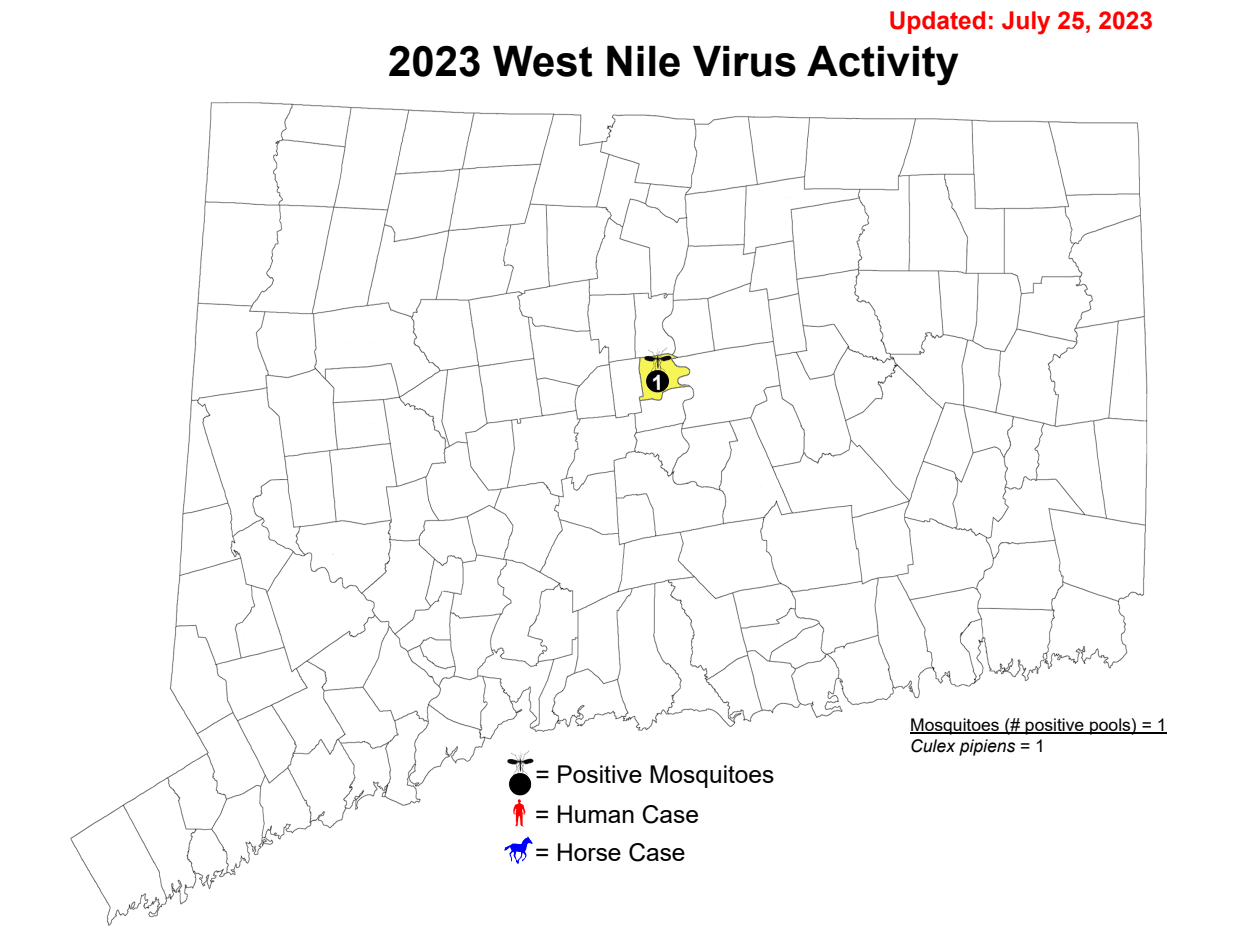
<style>
.page{position:relative;width:1260px;height:945px;background:#fff}
.page>*{position:absolute;margin:0;border:0;box-sizing:border-box;transform-origin:0 0}
.t1{font:700 42px "Arial";color:#000}
.t2{font:24.5px "Arial";color:#000}
.t3{font:700 24.5px "Arial";color:#fe0101}
.t4{font:17.5px/21px "Arial";color:#000}
.s1{font-style:italic}
</style>
<div class="page">
<img style="left:70px;top:102px;width:1077px;height:823px">
<hr style="left:910px;top:733px;width:256px;height:1px;background:#000">
<img style="left:504px;top:837px;width:29px;height:27px">
<img style="left:507px;top:751px;width:27px;height:45px">
<img style="left:513px;top:800px;width:12px;height:27px">
<img style="left:645px;top:348px;width:26px;height:45px">
<svg style="left:653px;top:374px;width:7px;height:16px"></svg>
<h2 class="t3" style="left:889px;top:11px;width:266px">Updated: July 25, 2023</h2>
<h1 class="t1" style="left:388px;top:46px;width:573px">2023 West Nile Virus Activity</h1>
<h2 class="t2" style="left:536px;top:765px;width:240px">= Positive Mosquitoes</h2>
<h2 class="t2" style="left:535px;top:805px;width:166px">= Human Case</h2>
<h2 class="t2" style="left:535px;top:843px;width:152px">= Horse Case</h2>
<p class="t4" style="left:910px;top:716px;width:258px">Mosquitoes (# positive pools) = 1<br><span class="s1">Culex pipiens</span> = 1</p>
</div>
